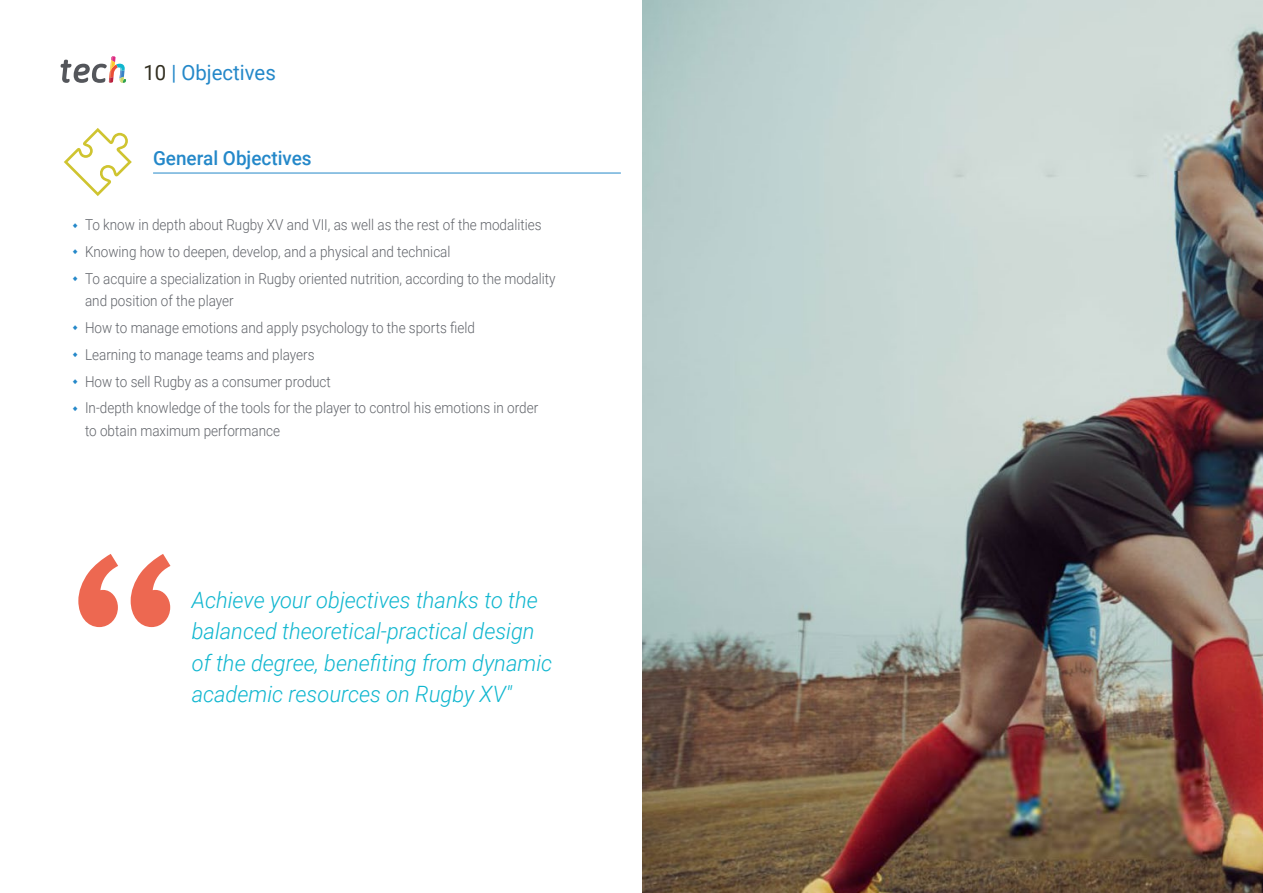
<style>
.page{position:relative;width:1263px;height:893px;background:#fff}
.page>*{position:absolute;margin:0;border:0;box-sizing:border-box;transform-origin:0 0}
.t1{font:italic 300 22.5px/31.5px "Roboto";color:#0fb6cf}
.t2{font:21px "Roboto";color:#2488c9}
.t3{font:500 19.5px "Roboto";color:#2488c9}
.t4{font:300 15px/26.7px "Roboto";color:#61646a;scale:.9 1}
.s1{color:#312e20}
</style>
<div class="page">
<hr style="left:153px;top:173px;width:468px;height:1px;background:#2488c9">
<svg style="left:64px;top:128px;width:68px;height:68px"></svg>
<img style="left:642px;top:0;width:621px;height:893px">
<svg style="left:78px;top:554px;width:92px;height:73px"></svg>
<svg style="left:61px;top:56px;width:65px;height:27px"></svg>
<h2 class="t2" style="left:144px;top:57px;width:134px"><span class="s1">10</span> | Objectives</h2>
<h3 class="t3" style="left:153px;top:144px;width:160px">General Objectives</h3>
<p class="t4" style="left:85px;top:211px;width:524px">To know in depth about Rugby XV and VII, as well as the rest of the modalities<br>Knowing how to deepen, develop, and a physical and technical<br>To acquire a specialization in Rugby oriented nutrition, according to the modality</p>
<p class="t4" style="left:85px;top:287px;width:505px">and position of the player<br>How to manage emotions and apply psychology to the sports field<br>Learning to manage teams and players<br>How to sell Rugby as a consumer product<br>In-depth knowledge of the tools for the player to control his emotions in order</p>
<p class="t4" style="left:85px;top:417px;width:218px">to obtain maximum performance</p>
<h1 class="t1" style="left:192px;top:583px;width:362px">Achieve your objectives thanks to the balanced theoretical-practical design of the degree, benefiting from dynamic academic resources on Rugby XV"</h1>
</div>
